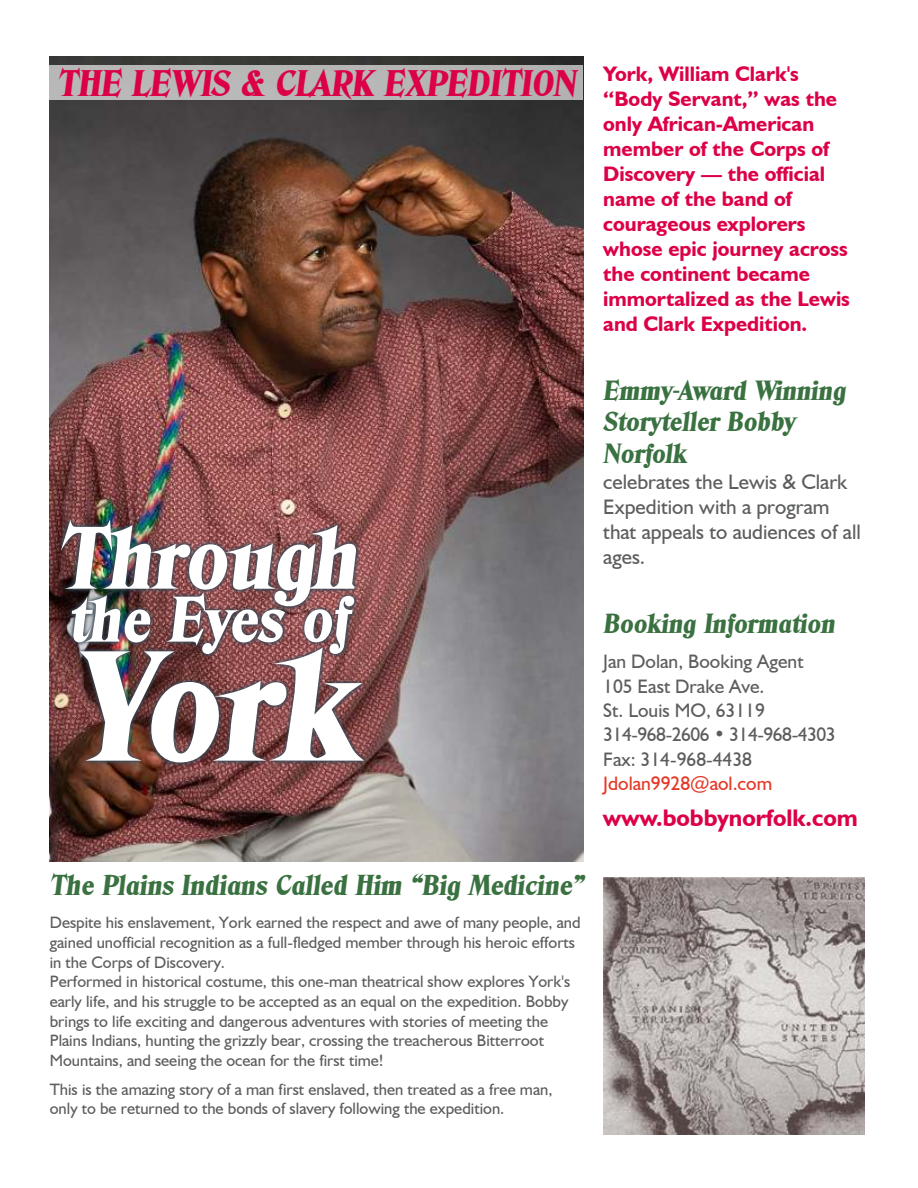
<style>
.page{position:relative;width:918px;height:1188px;background:#fff}
.page>*{position:absolute;margin:0;border:0;box-sizing:border-box;transform-origin:0 0}
.t1{font:italic 151.8px "Blue Ridge Heavy SF Bold";color:#fff}
.t2{font:italic 85.5px "Blue Ridge Heavy SF Bold";color:#fff}
.t3{font:italic 62.25px "Blue Ridge Heavy SF Bold";color:#fff}
.t4{font:italic 36px "Blue Ridge Heavy SF Bold";color:#dc0046}
.t5{font:italic 28.05px "Blue Ridge Heavy SF Bold";color:#3a7140}
.t6{font:italic 27px/31.3px "Blue Ridge Heavy SF Bold";color:#3a7140}
.t7{font:700 24px "Humanist 521 BT";color:#dc0046}
.t8{font:700 21px/25px "Humanist 521 BT";color:#dc0046}
.t9{font:21px/25px "Humanist 521 BT";color:#5c5d5e}
.t10{font:19.5px/24.3px "Humanist 521 BT";color:#5c5d5e}
.t11{font:19.5px "Humanist 521 BT";color:#e63726}
.t12{font:16.5px/19.6px "Humanist 521 BT";color:#5c5d5e}
</style>
<div class="page">
<img style="left:50px;top:56px;width:534px;height:806px">
<div style="left:49px;top:66px;width:534px;height:34px;background:#b7b7b7"></div>
<img style="left:603px;top:878px;width:261px;height:256px">
<img style="left:52px;top:498px;width:321px;height:117px">
<img style="left:65px;top:603px;width:307px;height:199px">
<img style="left:56px;top:583px;width:309px;height:77px">
<h3 class="t4" style="left:58px;top:69px;width:520px">THE LEWIS &amp; CLARK EXPEDITION</h3>
<h2 class="t2" style="left:58px;top:525px;width:301px">Through</h2>
<h1 class="t1" style="left:71px;top:648px;width:286px">York</h1>
<h3 class="t3" style="left:69px;top:595px;width:281px">the Eyes of</h3>
<h3 class="t5" style="left:50px;top:874px;width:535px">The Plains Indians Called Him “Big Medicine”</h3>
<p class="t12" style="left:50px;top:914px;width:532px">Despite his enslavement, York earned the respect and awe of many people, and gained unofficial recognition as a full-fledged member through his heroic efforts in the Corps of Discovery.<br>Performed in historical costume, this one-man theatrical show explores York's early life, and his struggle to be accepted as an equal on the expedition. Bobby brings to life exciting and dangerous adventures with stories of meeting the Plains Indians, hunting the grizzly bear, crossing the treacherous Bitterroot Mountains, and seeing the ocean for the first time!</p>
<p class="t12" style="left:50px;top:1080px;width:504px">This is the amazing story of a man first enslaved, then treated as a free man, only to be returned to the bonds of slavery following the expedition.</p>
<p class="t8" style="left:603px;top:63px;width:248px">York, William Clark's “Body Servant,” was the only African-American member of the Corps of<br>Discovery — the official name of the band of courageous explorers whose epic journey across the continent became immortalized as the Lewis and Clark Expedition.</p>
<h3 class="t6" style="left:603px;top:377px;width:244px">Emmy-Award Winning<br>Storyteller Bobby<br>Norfolk</h3>
<p class="t9" style="left:603px;top:471px;width:259px">celebrates the Lewis &amp; Clark<br>Expedition with a program that appeals to audiences of all ages.</p>
<h3 class="t6" style="left:603px;top:610px;width:233px">Booking Information</h3>
<p class="t10" style="left:603px;top:651px;width:234px">Jan Dolan, Booking Agent<br>105 East Drake Ave.<br>St. Louis MO, 63119<br>314-968-2606 • 314-968-4303<br>Fax: 314-968-4438</p>
<p class="t11" style="left:603px;top:775px;width:170px">Jdolan9928@aol.com</p>
<h3 class="t7" style="left:603px;top:807px;width:256px">www.bobbynorfolk.com</h3>
</div>
